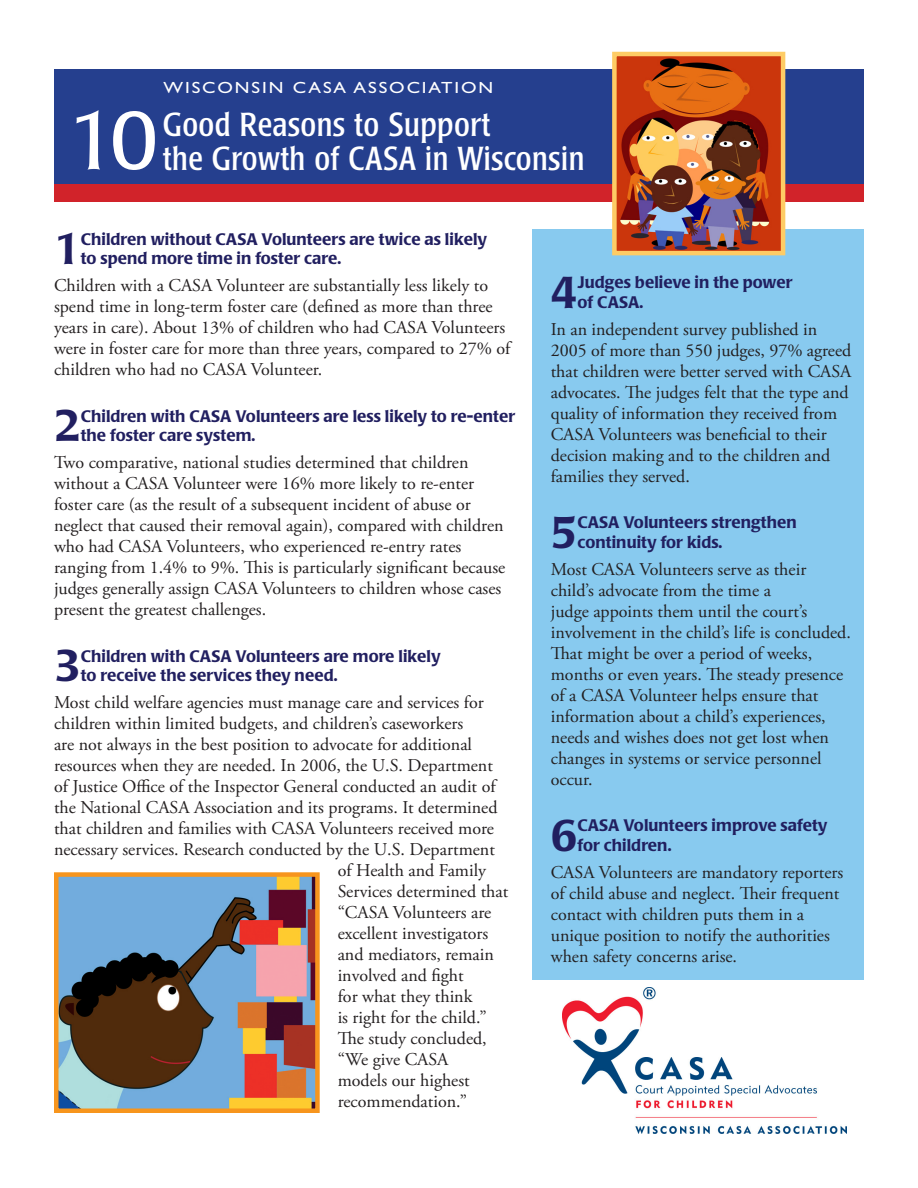
<style>
.page{position:relative;width:918px;height:1188px;background:#fff}
.page>*{position:absolute;margin:0;border:0;box-sizing:border-box;transform-origin:0 0}
.Headline{font:81px "Poppl Laudatio";color:#fff}
.Reason_subhead{font:500 43.95px "Poppl Laudatio";color:#211f60}
.Subhead_1{font:condensed 33px/34.5px "Poppl Laudatio";letter-spacing:.01em;color:#fff}
.Body_text{font:18px/21px "Adobe Garamond Pro";color:#231f20}
.Reason_subhead-2{font:500 16.5px/19.5px "Poppl Laudatio";letter-spacing:.005em;color:#211f60}
.Subhead_2{font:16.2px "Gill Sans";letter-spacing:.1em;color:#fff;scale:1.17 1}
</style>
<div class="page">
<div style="left:54px;top:69px;width:810px;height:129px;background:#253f8e"></div>
<div style="left:533px;top:229px;width:331px;height:751px;background:#88caef"></div>
<img style="left:563px;top:987px;width:284px;height:147px">
<div style="left:54px;top:184px;width:810px;height:18px;background:#d1232a"></div>
<img style="left:617px;top:57px;width:163px;height:193px">
<div style="left:612px;top:52px;width:173px;height:203px;border:4px solid #fecc65"></div>
<img style="left:59px;top:877px;width:256px;height:231px">
<div style="left:54px;top:872px;width:266px;height:241px;border:4px solid #f7951d"></div>
<p class="Subhead_2" style="left:164px;top:78px;width:283px">WISCONSIN CASA ASSOCIATION</p>
<p class="Headline" style="left:69px;top:96px;width:91px">10</p>
<p class="Subhead_1" style="left:163px;top:108px;width:423px">Good Reasons to Support<br>the Growth of CASA in Wisconsin</p>
<p class="Reason_subhead" style="left:54px;top:224px;width:28px">1</p>
<p class="Reason_subhead-2" style="left:81px;top:230px;width:408px">Children without CASA Volunteers are twice as likely to spend more time in foster care.</p>
<p class="Body_text" style="left:54px;top:276px;width:458px">Children with a CASA Volunteer are substantially less likely to spend time in long-term foster care (defined as more than three years in care). About 13% of children who had CASA Volunteers were in foster care for more than three years, compared to 27% of children who had no CASA Volunteer.</p>
<p class="Reason_subhead" style="left:54px;top:401px;width:28px">2</p>
<p class="Reason_subhead-2" style="left:81px;top:407px;width:436px">Children with CASA Volunteers are less likely to re-enter the foster care system.</p>
<p class="Body_text" style="left:54px;top:453px;width:453px">Two comparative, national studies determined that children without a CASA Volunteer were 16% more likely to re-enter foster care (as the result of a subsequent incident of abuse or neglect that caused their removal again), compared with children who had CASA Volunteers, who experienced re-entry rates ranging from 1.4% to 9%. This is particularly significant because judges generally assign CASA Volunteers to children whose cases present the greatest challenges.</p>
<p class="Reason_subhead" style="left:54px;top:641px;width:28px">3</p>
<p class="Reason_subhead-2" style="left:81px;top:647px;width:362px">Children with CASA Volunteers are more likely to receive the services they need.</p>
<p class="Body_text" style="left:54px;top:693px;width:431px">Most child welfare agencies must manage care and services for</p>
<p class="Body_text" style="left:54px;top:714px;width:411px">children within limited budgets, and children’s caseworkers</p>
<p class="Body_text" style="left:54px;top:735px;width:420px">are not always in the best position to advocate for additional</p>
<p class="Body_text" style="left:54px;top:756px;width:440px">resources when they are needed. In 2006, the U.S. Department</p>
<p class="Body_text" style="left:54px;top:777px;width:443px">of Justice Office of the Inspector General conducted an audit of</p>
<p class="Body_text" style="left:54px;top:798px;width:445px">the National CASA Association and its programs. It determined</p>
<p class="Body_text" style="left:54px;top:819px;width:442px">that children and families with CASA Volunteers received more</p>
<p class="Body_text" style="left:54px;top:840px;width:442px">necessary services. Research conducted by the U.S. Department</p>
<p class="Body_text" style="left:338px;top:861px;width:150px">of Health and Family</p>
<p class="Body_text" style="left:338px;top:882px;width:172px">Services determined that</p>
<p class="Body_text" style="left:338px;top:903px;width:155px">“CASA Volunteers are</p>
<p class="Body_text" style="left:338px;top:924px;width:152px">excellent investigators</p>
<p class="Body_text" style="left:338px;top:945px;width:158px">and mediators, remain</p>
<p class="Body_text" style="left:338px;top:966px;width:127px">involved and fight</p>
<p class="Body_text" style="left:338px;top:987px;width:136px">for what they think</p>
<p class="Body_text" style="left:338px;top:1008px;width:151px">is right for the child.”</p>
<p class="Body_text" style="left:338px;top:1029px;width:151px">The study concluded,</p>
<p class="Body_text" style="left:338px;top:1050px;width:112px">“We give CASA</p>
<p class="Body_text" style="left:338px;top:1071px;width:134px">models our highest</p>
<p class="Body_text" style="left:338px;top:1092px;width:131px">recommendation.”</p>
<p class="Reason_subhead" style="left:551px;top:267px;width:28px">4</p>
<p class="Reason_subhead-2" style="left:578px;top:273px;width:217px">Judges believe in the power of CASA.</p>
<p class="Body_text" style="left:551px;top:319px;width:302px">In an independent survey published in 2005 of more than 550 judges, 97% agreed that children were better served with CASA advocates. The judges felt that the type and quality of information they received from CASA Volunteers was beneficial to their decision making and to the children and families they served.</p>
<p class="Reason_subhead" style="left:551px;top:507px;width:28px">5</p>
<p class="Reason_subhead-2" style="left:578px;top:513px;width:221px">CASA Volunteers strengthen continuity for kids.</p>
<p class="Body_text" style="left:551px;top:559px;width:302px">Most CASA Volunteers serve as their child’s advocate from the time a<br>judge appoints them until the court’s involvement in the child’s life is concluded.<br>That might be over a period of weeks, months or even years. The steady presence of a CASA Volunteer helps ensure that information about a child’s experiences, needs and wishes does not get lost when changes in systems or service personnel occur.</p>
<p class="Reason_subhead" style="left:551px;top:810px;width:28px">6</p>
<p class="Reason_subhead-2" style="left:578px;top:816px;width:252px">CASA Volunteers improve safety for children.</p>
<p class="Body_text" style="left:551px;top:862px;width:294px">CASA Volunteers are mandatory reporters of child abuse and neglect. Their frequent contact with children puts them in a unique position to notify the authorities when safety concerns arise.</p>
</div>
